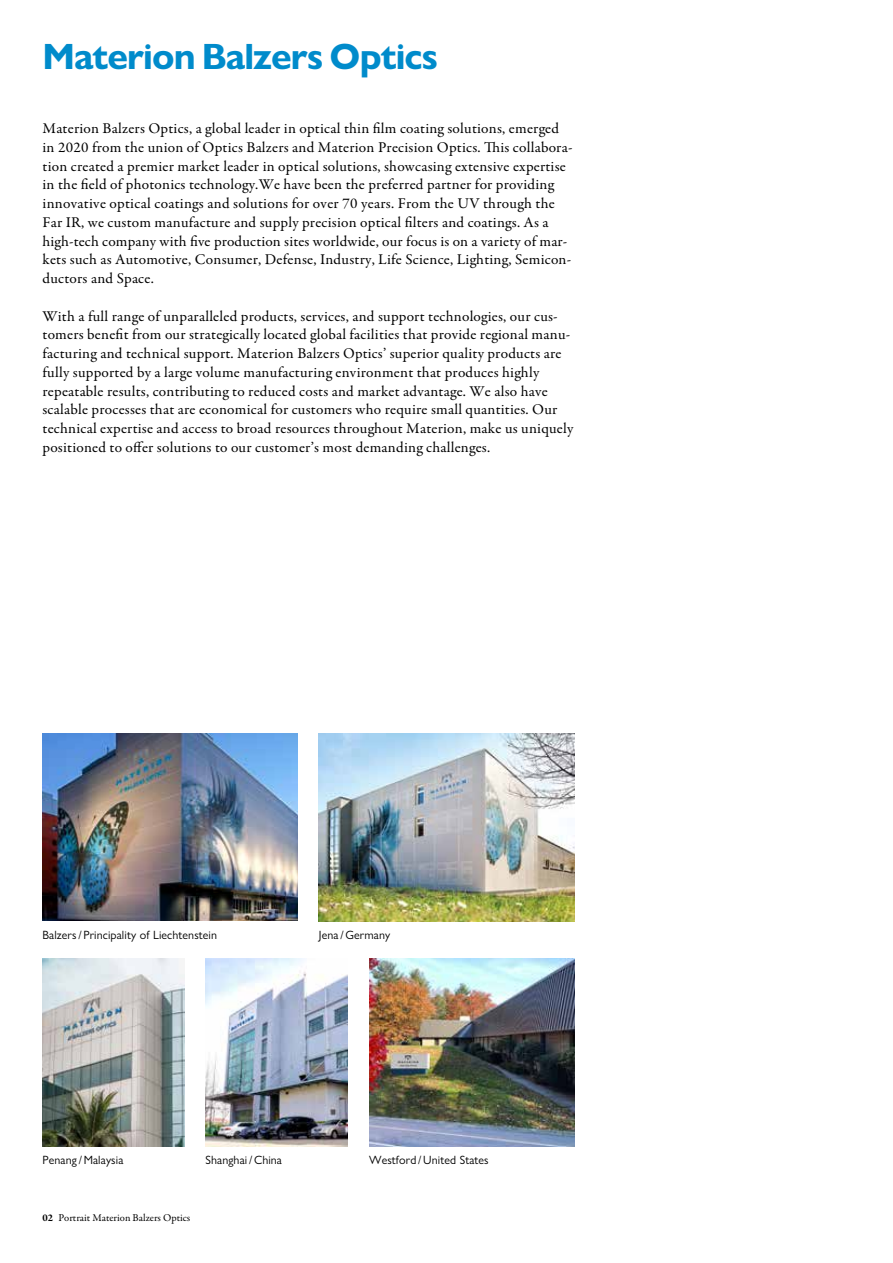
<style>
.page{position:relative;width:893px;height:1263px;background:#fff}
.page>*{position:absolute;margin:0;border:0;box-sizing:border-box;transform-origin:0 0}
.t1{font:700 36.75px "Gill Sans Nova";letter-spacing:-.025em;color:#008bcb}
.t2{font:15px/18.8px "Garamond Premr Pro";letter-spacing:.015em;color:#000}
.t3{font:12px "Gill Sans Nova";letter-spacing:.01em;color:#000}
.t4{font:10.5px "Garamond Premr Pro";color:#000}
.s1{font-weight:700}
</style>
<div class="page">
<img style="left:319px;top:733px;width:255px;height:188px">
<img style="left:43px;top:959px;width:141px;height:187px">
<img style="left:206px;top:959px;width:141px;height:187px">
<img style="left:369px;top:959px;width:205px;height:187px">
<img style="left:43px;top:733px;width:255px;height:188px">
<h1 class="t1" style="left:43px;top:34px;width:397px">Materion Balzers Optics</h1>
<p class="t2" style="left:43px;top:119px;width:531px">Materion Balzers Optics, a global leader in optical thin film coating solutions, emerged in 2020 from the union of Optics Balzers and Materion Precision Optics. This collabora&shy;tion created a premier market leader in optical solutions, showcasing extensive expertise in the field of photonics technology.We have been the preferred partner for providing innovative optical coatings and solutions for over 70 years. From the UV through the Far IR, we custom manufacture and supply precision optical filters and coatings. As a high-tech company with five production sites worldwide, our focus is on a variety of mar&shy;kets such as Automotive, Consumer, Defense, Industry, Life Science, Lighting, Semicon&shy;ductors and Space.</p>
<p class="t2" style="left:43px;top:307px;width:532px">With a full range of unparalleled products, services, and support technologies, our cus&shy;tomers benefit from our strategically located global facilities that provide regional manu&shy;facturing and technical support. Materion Balzers Optics’ superior quality products are fully supported by a large volume manufacturing environment that produces highly repeatable results, contributing to reduced costs and market advantage. We also have scalable processes that are economical for customers who require small quantities. Our technical expertise and access to broad resources throughout Materion, make us uniquely positioned to offer solutions to our customer’s most demanding challenges.</p>
<p class="t3" style="left:43px;top:928px;width:176px">Balzers/ Principality of Liechtenstein</p>
<p class="t3" style="left:319px;top:928px;width:73px">Jena / Germany</p>
<p class="t3" style="left:43px;top:1153px;width:82px">Penang /Malaysia</p>
<p class="t3" style="left:206px;top:1153px;width:78px">Shanghai /China</p>
<p class="t3" style="left:369px;top:1153px;width:121px">Westford / United States</p>
<p class="t4" style="left:43px;top:1211px;width:149px"><span class="s1">02</span> Portrait Materion Balzers Optics</p>
</div>
